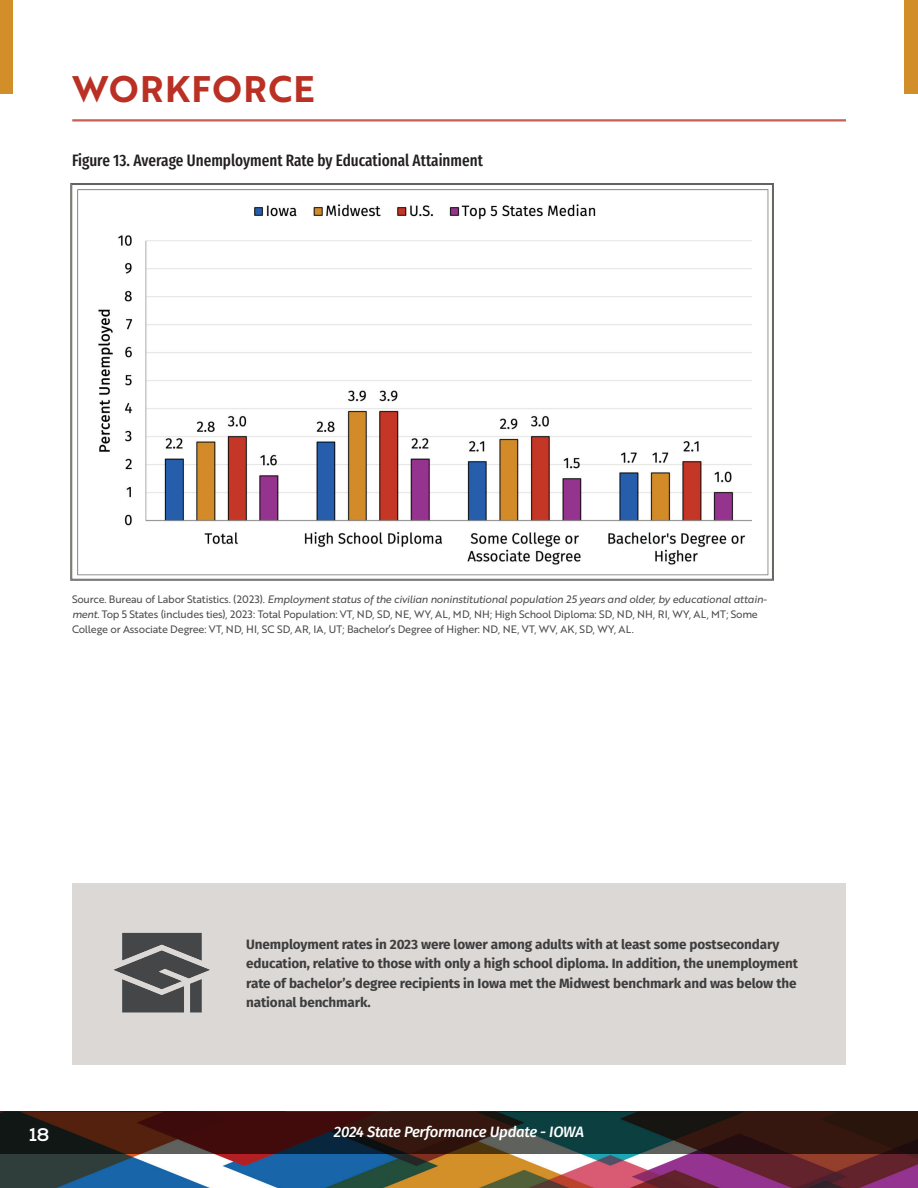
<style>
.page{position:relative;width:918px;height:1188px;background:#fff}
.page>*{position:absolute;margin:0;border:0;box-sizing:border-box;transform-origin:0 0}
.t1{font:36px "Brother 1816 Bold";letter-spacing:.04em;color:#ba3024}
.t2{font:800 18px "Nexa Slab";color:#fff}
.t3{font:500 16.5px "Fira Sans Compressed";color:#231f20}
.t4{font:italic 500 15px "Fira Sans";letter-spacing:-.02em;color:#fff}
.t5{font:700 13.5px/19.5px "Fira Sans";letter-spacing:-.01em;color:#3e3e3f}
.t6{font:10.5px/15px "Brother 1816 Regular";letter-spacing:-.02em;color:#4b4c4d}
.t7{font:10.5px "Brother 1816 Regular Italic";letter-spacing:-.02em;color:#4b4c4d}
.s1{font-family:"Brother 1816 Regular"}
.s2{font-family:"Brother 1816 Regular Italic"}
</style>
<div class="page">
<img style="left:0;top:1154px;width:918px;height:34px">
<svg style="left:0;top:1111px;width:918px;height:43px;background:#2f1f1a"></svg>
<div style="left:905px;top:0;width:13px;height:93px;background:#d18e29"></div>
<div style="left:72px;top:884px;width:774px;height:181px;background:#dcd8d5"></div>
<div style="left:0;top:0;width:12px;height:93px;background:#d18e29"></div>
<hr style="left:72px;top:120px;width:774px;height:1px;background:#ba3024">
<hr style="left:72px;top:121px;width:774px;height:1px;background:#ba3024">
<img style="left:113px;top:932px;width:97px;height:81px">
<svg style="left:70px;top:183px;width:704px;height:398px"></svg>
<h1 class="t1" style="left:72px;top:61px;width:244px">WORKFORCE</h1>
<p class="t3" style="left:72px;top:147px;width:412px">Figure 13. Average Unemployment Rate by Educational Attainment</p>
<p class="t7" style="left:72px;top:591px;width:697px"><span class="s1">Source. Bureau of Labor Statistics. (2023).</span> Employment status of the civilian noninstitutional population 25 years and older, by educational attain-</p>
<p class="t6" style="left:72px;top:606px;width:687px"><span class="s2">ment.</span> Top 5 States (includes ties), 2023: Total Population: VT, ND, SD, NE, WY, AL, MD, NH; High School Diploma: SD, ND, NH, RI, WY, AL, MT; Some<br>College or Associate Degree: VT, ND, HI, SC SD, AR, IA, UT; Bachelor’s Degree of Higher: ND, NE, VT, WV, AK, SD, WY, AL.</p>
<p class="t5" style="left:246px;top:934px;width:553px">Unemployment rates in 2023 were lower among adults with at least some postsecondary education, relative to those with only a high school diploma. In addition, the unemployment rate of bachelor’s degree recipients in Iowa met the Midwest benchmark and was below the national benchmark.</p>
<h2 class="t2" style="left:29px;top:1123px;width:22px">18</h2>
<p class="t4" style="left:334px;top:1120px;width:252px">2024 State Performance Update - IOWA</p>
</div>
